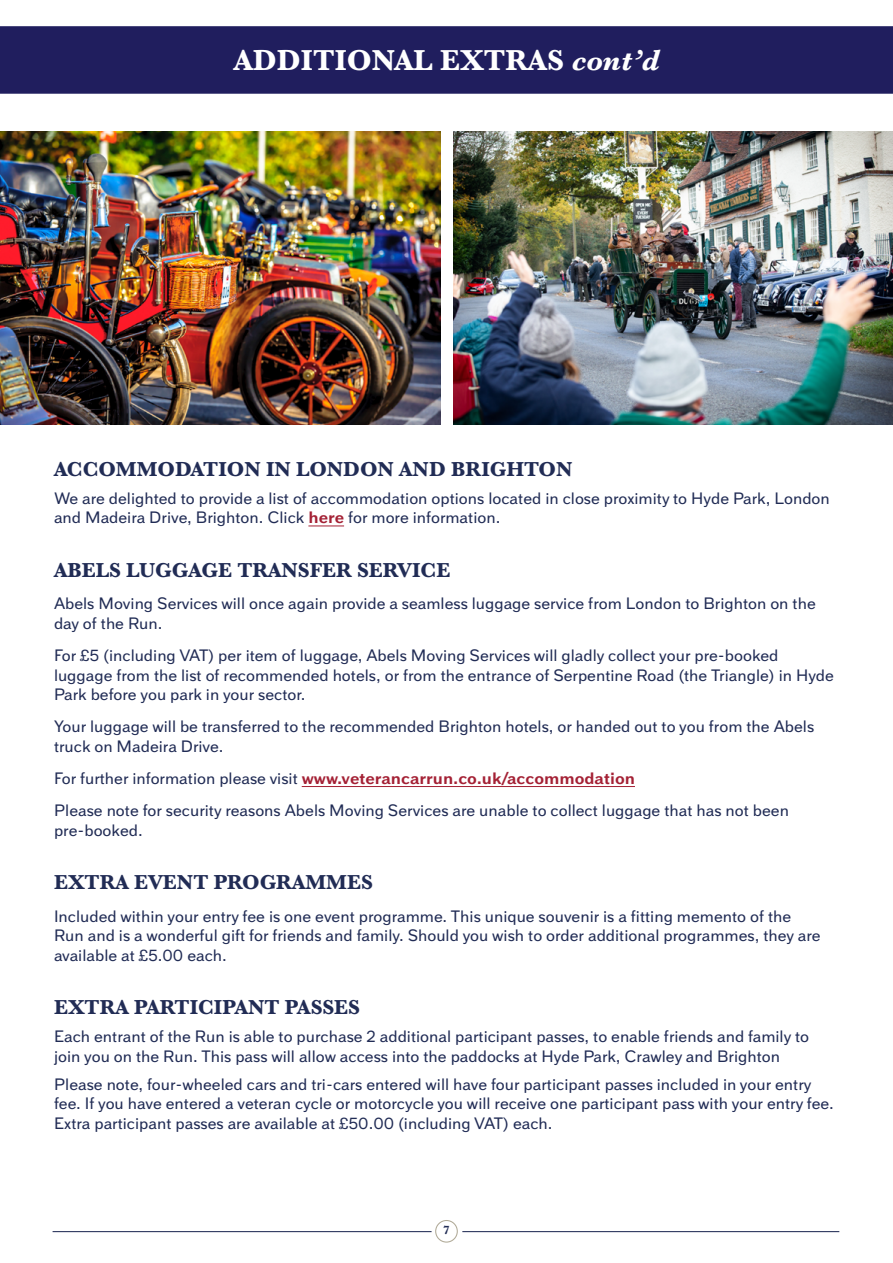
<style>
.page{position:relative;width:893px;height:1263px;background:#fff}
.page>*{position:absolute;margin:0;border:0;box-sizing:border-box;transform-origin:0 0}
.t1{font:700 30px "Baskerville";color:#fff}
.t2{font:700 21px "Baskerville";color:#212c55}
.t3{font:16.5px/19.5px "Armitage";color:#212c55}
.t4{font:700 12.15px "Baskerville";color:#212c55}
.s1{font-style:italic}
.s2{font-weight:700;color:#a42135}
</style>
<div class="page">
<div style="left:0;top:26px;width:893px;height:68px;background:#201e5e"></div>
<hr style="left:53px;top:1231px;width:379px;height:1px;background:#212c55">
<div style="left:435px;top:1220px;width:23px;height:22px;border:1px solid #afa996;border-radius:50%"></div>
<hr style="left:462px;top:1231px;width:377px;height:1px;background:#212c55">
<img style="left:453px;top:132px;width:440px;height:292px">
<img style="left:0;top:132px;width:440px;height:292px">
<hr style="left:308px;top:525px;width:36px;height:1px;background:#a42135">
<hr style="left:302px;top:786px;width:333px;height:1px;background:#a42135">
<h1 class="t1" style="left:234px;top:40px;width:427px">ADDITIONAL EXTRAS <span class="s1">cont’d</span></h1>
<p class="t2" style="left:54px;top:454px;width:520px">ACCOMMODATION IN LONDON AND BRIGHTON</p>
<p class="t3" style="left:54px;top:488px;width:777px">We are delighted to provide a list of accommodation options located in close proximity to Hyde Park, London and Madeira Drive, Brighton. Click <span class="s2">here</span> for more information.</p>
<p class="t2" style="left:54px;top:555px;width:398px">ABELS LUGGAGE TRANSFER SERVICE</p>
<p class="t3" style="left:54px;top:593px;width:763px">Abels Moving Services will once again provide a seamless luggage service from London to Brighton on the day of the Run.</p>
<p class="t3" style="left:54px;top:645px;width:781px">For £5 (including VAT) per item of luggage, Abels Moving Services will gladly collect your pre-booked luggage from the list of recommended hotels, or from the entrance of Serpentine Road (the Triangle) in Hyde<br>Park before you park in your sector.</p>
<p class="t3" style="left:54px;top:716px;width:762px">Your luggage will be transferred to the recommended Brighton hotels, or handed out to you from the Abels truck on Madeira Drive.</p>
<p class="t3" style="left:54px;top:762px;width:736px;line-height:32.2px">For further information please visit <span class="s2">www.veterancarrun.co.uk/accommodation<br></span>Please note for security reasons Abels Moving Services are unable to collect luggage that has not been</p>
<p class="t3" style="left:54px;top:820px;width:90px">pre-booked.</p>
<p class="t2" style="left:54px;top:868px;width:320px">EXTRA EVENT PROGRAMMES</p>
<p class="t3" style="left:54px;top:906px;width:768px">Included within your entry fee is one event programme. This unique souvenir is a fitting memento of the<br>Run and is a wonderful gift for friends and family. Should you wish to order additional programmes, they are available at £5.00 each.</p>
<p class="t2" style="left:54px;top:993px;width:308px">EXTRA PARTICIPANT PASSES</p>
<p class="t3" style="left:54px;top:1026px;width:757px">Each entrant of the Run is able to purchase 2 additional participant passes, to enable friends and family to join you on the Run. This pass will allow access into the paddocks at Hyde Park, Crawley and Brighton</p>
<p class="t3" style="left:54px;top:1074px;width:781px">Please note, four-wheeled cars and tri-cars entered will have four participant passes included in your entry fee. If you have entered a veteran cycle or motorcycle you will receive one participant pass with your entry fee.<br>Extra participant passes are available at £50.00 (including VAT) each.</p>
<p class="t4" style="left:443px;top:1222px;width:8px">7</p>
</div>
